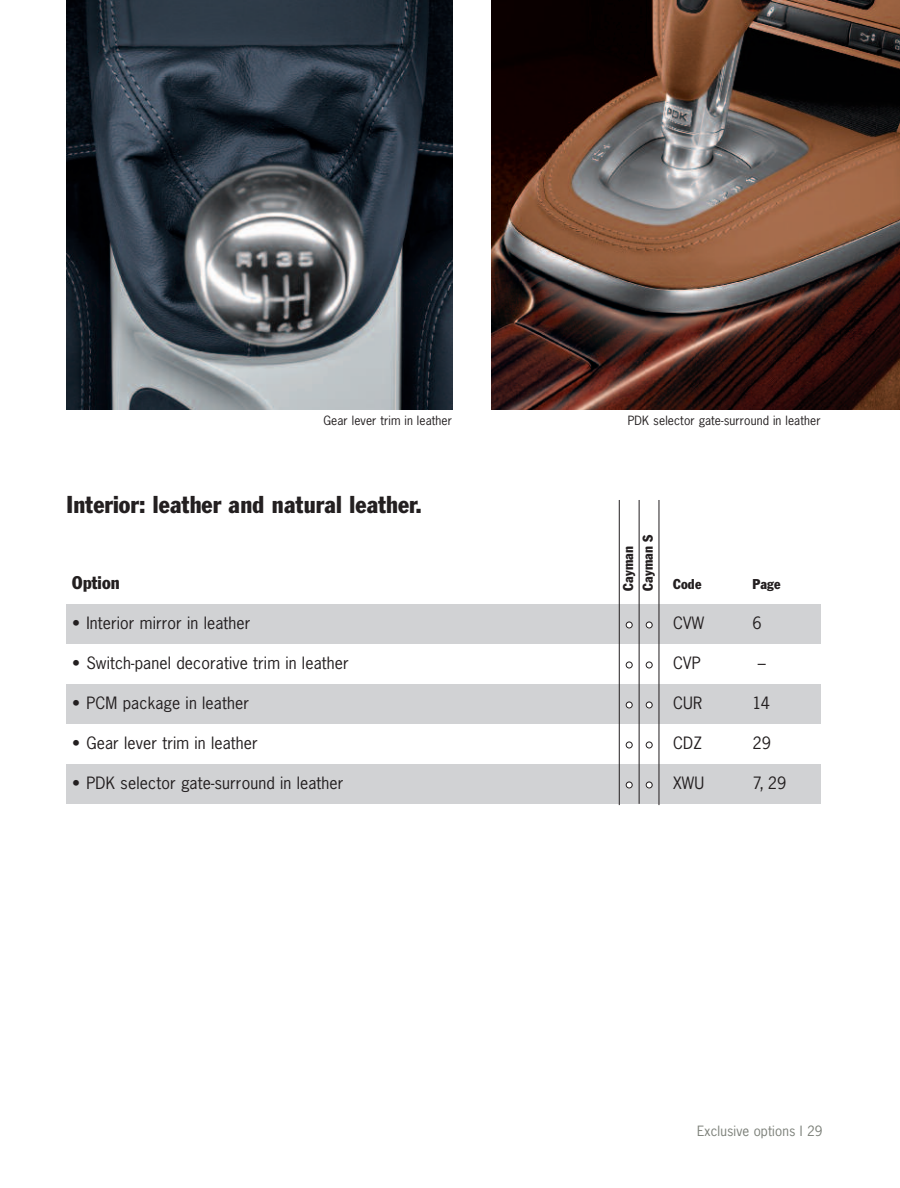
<style>
.page{position:relative;width:900px;height:1188px;background:#fff}
.page>*{position:absolute;margin:0;border:0;box-sizing:border-box;transform-origin:0 0}
.t1{font:condensed 24px "Porsche Franklin Gothic";letter-spacing:.01em;color:#231f20}
.t2{font:condensed 18px "Porsche Franklin Gothic";letter-spacing:.01em;color:#231f20}
.t3{font:16px "Porsche News Gothic";letter-spacing:.01em;color:#231f20}
.t4{font:condensed 14px/19.8px "Porsche Franklin Gothic";letter-spacing:.01em;color:#231f20}
.t5{font:13.4px "Porsche News Gothic";letter-spacing:.01em;color:#7c8079}
.t6{font:12px "Porsche News Gothic";letter-spacing:.01em;color:#231f20}
.s1{font-size:16.8px;color:#fff}
</style>
<div class="page">
<img style="left:67px;top:0;width:385px;height:410px">
<img style="left:492px;top:0;width:408px;height:410px">
<div style="left:67px;top:604px;width:754px;height:40px;background:#d1d2d4"></div>
<div style="left:67px;top:684px;width:754px;height:40px;background:#d1d2d4"></div>
<div style="left:67px;top:764px;width:754px;height:40px;background:#d1d2d4"></div>
<hr style="left:619px;top:500px;width:1px;height:305px;background:#231f20">
<hr style="left:639px;top:500px;width:1px;height:304px;background:#231f20">
<hr style="left:659px;top:500px;width:1px;height:305px;background:#231f20">
<p class="t6" style="left:324px;top:416px;width:130px">Gear lever trim in leather</p>
<p class="t6" style="left:628px;top:416px;width:194px">PDK selector gate-surround in leather</p>
<h1 class="t1" style="left:67px;top:496px;width:357px">Interior: leather and natural leather.</h1>
<p class="t4" style="left:619px;top:591px;width:58px;rotate:-90deg">Cayman<br>Cayman S</p>
<p class="t2" style="left:72px;top:577px;width:49px">Option</p>
<p class="t4" style="left:673px;top:575px;width:30px">Code</p>
<p class="t4" style="left:753px;top:575px;width:30px">Page</p>
<p class="t3" style="left:72px;top:617px;width:180px">• Interior mirror in leather</p>
<p class="t3" style="left:625px;top:617px;width:81px"><span class="s1">• •</span> CVW</p>
<p class="t3" style="left:753px;top:617px;width:11px">6</p>
<p class="t3" style="left:72px;top:657px;width:278px">• Switch-panel decorative trim in leather</p>
<p class="t3" style="left:625px;top:657px;width:77px"><span class="s1">• •</span> CVP</p>
<p class="t3" style="left:758px;top:657px;width:9px">–</p>
<p class="t3" style="left:72px;top:697px;width:178px">• PCM package in leather</p>
<p class="t3" style="left:625px;top:697px;width:79px"><span class="s1">• •</span> CUR</p>
<p class="t3" style="left:753px;top:697px;width:19px">14</p>
<p class="t3" style="left:72px;top:737px;width:187px">• Gear lever trim in leather</p>
<p class="t3" style="left:625px;top:737px;width:78px"><span class="s1">• •</span> CDZ</p>
<p class="t3" style="left:753px;top:737px;width:20px">29</p>
<p class="t3" style="left:72px;top:777px;width:273px">• PDK selector gate-surround in leather</p>
<p class="t3" style="left:625px;top:777px;width:81px"><span class="s1">• •</span> XWU</p>
<p class="t3" style="left:753px;top:777px;width:35px">7, 29</p>
<p class="t5" style="left:697px;top:1125px;width:127px">Exclusive options I 29</p>
</div>
